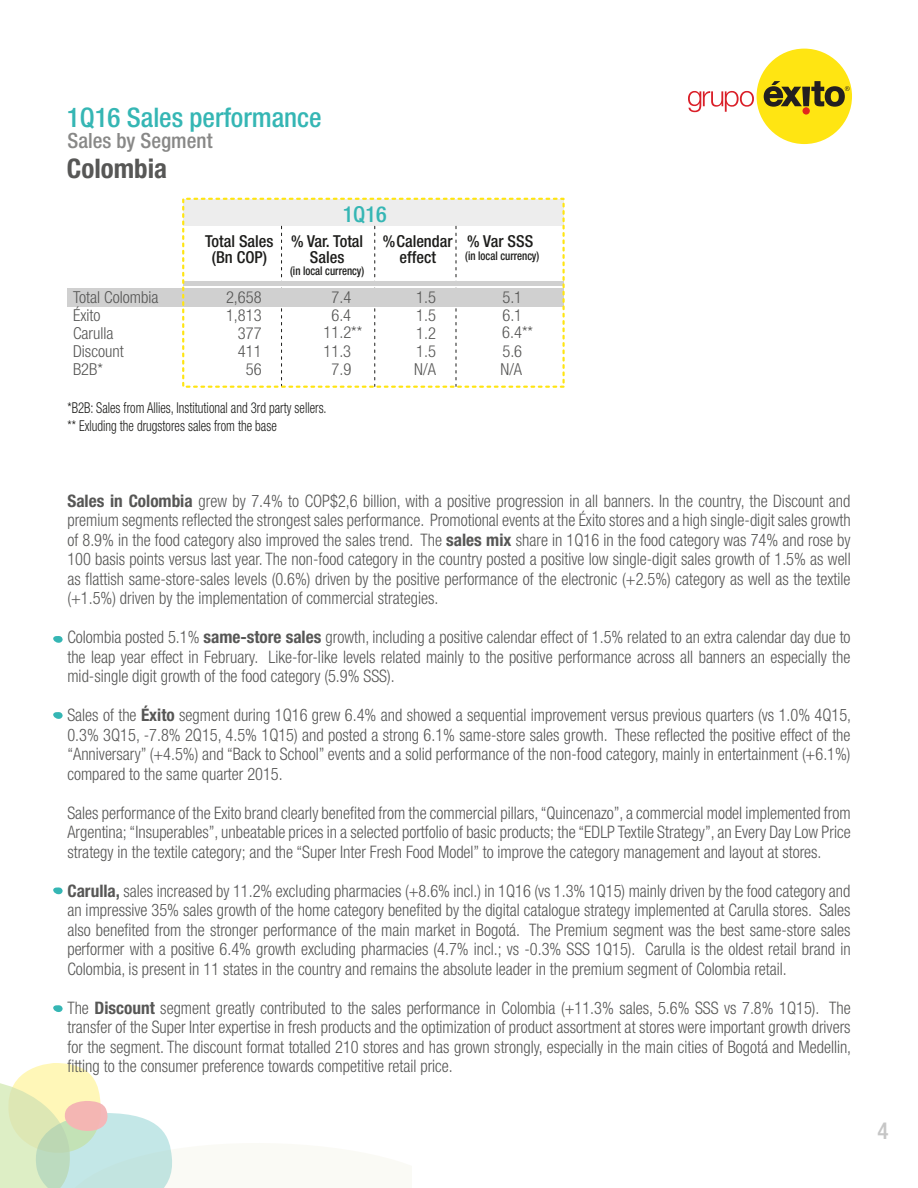
<style>
.page{position:relative;width:918px;height:1188px;background:#fff}
.page>*{position:absolute;margin:0;border:0;box-sizing:border-box;transform-origin:0 0}
.t1{font:500 condensed 27px "Helvetica Neue LT Std";color:#35b6b4}
.t2{font:700 condensed 27px "Helvetica Neue";color:#575756}
.t3{font:500 condensed 23.25px "Helvetica Neue LT Std";color:#c6c6c6}
.t4{font:500 condensed 22.05px "Helvetica Neue LT Std";color:#35b6b4}
.t5{font:500 condensed 21px "Helvetica Neue LT Std";color:#888887}
.t6{font:300 condensed 17.25px/19.5px "Helvetica Neue";color:#575756;text-align:justify;scale:.95 1}
.t7{font:300 condensed 16.5px "Helvetica Neue";color:#575756}
.t8{font:500 condensed 16.5px/16.5px "Helvetica Neue";color:#1d1d1b;text-align:center}
.t9{font:300 condensed 15px/18px "Helvetica Neue";color:#1d1d1b;scale:.85 1}
.t10{font:500 condensed 12px "Helvetica Neue";color:#1d1d1b;scale:.9 1}
.s1{font-weight:700}
</style>
<div class="page">
<svg style="left:53px;top:887px;width:10px;height:8px"></svg>
<svg style="left:53px;top:712px;width:10px;height:7px"></svg>
<svg style="left:53px;top:636px;width:10px;height:7px"></svg>
<svg style="left:53px;top:1005px;width:10px;height:7px"></svg>
<div style="left:757px;top:49px;width:95px;height:95px;background:#ffe512;border-radius:50%"></div>
<div style="left:803px;top:107px;width:7px;height:8px;background:#e2251d;border-radius:50%"></div>
<svg style="left:764px;top:81px;width:86px;height:26px"></svg>
<svg style="left:688px;top:91px;width:66px;height:21px"></svg>
<svg style="left:0;top:1063px;width:173px;height:124px"></svg>
<div style="left:183px;top:199px;width:381px;height:26px;background:#ededed"></div>
<svg style="left:281px;top:226px;width:1px;height:159px"></svg>
<svg style="left:456px;top:226px;width:1px;height:159px"></svg>
<svg style="left:374px;top:226px;width:1px;height:159px"></svg>
<hr style="left:183px;top:281px;width:381px;height:4px;background:#d0d0d0">
<div style="left:67px;top:289px;width:497px;height:18px;background:#d0d0d0"></div>
<div style="left:182px;top:198px;width:383px;height:190px;border:2px dashed #ffe512"></div>
<h1 class="t1" style="left:67px;top:102px;width:256px">1Q16 Sales performance</h1>
<h1 class="t2" style="left:67px;top:152px;width:102px">Colombia</h1>
<p class="t5" style="left:68px;top:128px;width:147px">Sales by Segment</p>
<p class="t4" style="left:343px;top:201px;width:45px">1Q16</p>
<p class="t8" style="left:205px;top:232px;width:70px">Total Sales (Bn COP)</p>
<p class="t8" style="left:291px;top:232px;width:74px">% Var. Total<br>Sales</p>
<p class="t8" style="left:383px;top:232px;width:71px">%Calendar effect</p>
<p class="t8" style="left:467px;top:232px;width:68px">% Var SSS</p>
<p class="t10" style="left:465px;top:249px;width:84px">(in local currency)</p>
<p class="t10" style="left:290px;top:263px;width:84px">(in local currency)</p>
<p class="t7" style="left:73px;top:288px;width:87px">Total Colombia</p>
<p class="t7" style="left:226px;top:288px;width:37px">2,658</p>
<p class="t7" style="left:331px;top:288px;width:21px">7.4</p>
<p class="t7" style="left:416px;top:288px;width:21px">1.5</p>
<p class="t7" style="left:502px;top:288px;width:21px">5.1</p>
<p class="t7" style="left:73px;top:306px;width:29px">Éxito</p>
<p class="t7" style="left:226px;top:306px;width:37px">1,813</p>
<p class="t7" style="left:331px;top:306px;width:21px">6.4</p>
<p class="t7" style="left:416px;top:306px;width:21px">1.5</p>
<p class="t7" style="left:502px;top:306px;width:21px">6.1</p>
<p class="t7" style="left:73px;top:324px;width:42px">Carulla</p>
<p class="t7" style="left:238px;top:324px;width:25px">377</p>
<p class="t7" style="left:416px;top:324px;width:21px">1.2</p>
<p class="t7" style="left:73px;top:342px;width:52px">Discount</p>
<p class="t7" style="left:238px;top:342px;width:25px">411</p>
<p class="t7" style="left:324px;top:342px;width:29px">11.3</p>
<p class="t7" style="left:416px;top:342px;width:21px">1.5</p>
<p class="t7" style="left:502px;top:342px;width:21px">5.6</p>
<p class="t7" style="left:73px;top:360px;width:31px">B2B*</p>
<p class="t7" style="left:246px;top:360px;width:17px">56</p>
<p class="t7" style="left:331px;top:360px;width:21px">7.9</p>
<p class="t7" style="left:414px;top:360px;width:23px">N/A</p>
<p class="t7" style="left:501px;top:360px;width:23px">N/A</p>
<p class="t7" style="left:324px;top:322px;width:40px">11.2**</p>
<p class="t7" style="left:502px;top:322px;width:32px">6.4**</p>
<p class="t9" style="left:68px;top:399px;width:306px">*B2B: Sales from Allies, Institutional and 3rd party sellers. ** Exluding the drugstores sales from the base</p>
<p class="t6" style="left:67px;top:491px;width:826px"><span class="s1">Sales in Colombia</span> grew by 7.4% to COP$2,6 billion, with a positive progression in all banners. In the country, the Discount and premium segments reflected the strongest sales performance. Promotional events at the Éxito stores and a high single-digit sales growth of 8.9% in the food category also improved the sales trend. The <span class="s1">sales mix</span> share in 1Q16 in the food category was 74% and rose by 100 basis points versus last year. The non-food category in the country posted a positive low single-digit sales growth of 1.5% as well as flattish same-store-sales levels (0.6%) driven by the positive performance of the electronic (+2.5%) category as well as the textile (+1.5%) driven by the implementation of commercial strategies.</p>
<p class="t6" style="left:67px;top:627px;width:826px">Colombia posted 5.1% <span class="s1">same-store sales</span> growth, including a positive calendar effect of 1.5% related to an extra calendar day due to the leap year effect in February. Like-for-like levels related mainly to the positive performance across all banners an especially the mid-single digit growth of the food category (5.9% SSS).</p>
<p class="t6" style="left:67px;top:705px;width:827px">Sales of the <span class="s1">Éxito</span> segment during 1Q16 grew 6.4% and showed a sequential improvement versus previous quarters (vs 1.0% 4Q15, 0.3% 3Q15, -7.8% 2Q15, 4.5% 1Q15) and posted a strong 6.1% same-store sales growth. These reflected the positive effect of the “Anniversary” (+4.5%) and “Back to School” events and a solid performance of the non-food category, mainly in entertainment (+6.1%) compared to the same quarter 2015.</p>
<p class="t6" style="left:67px;top:803px;width:826px">Sales performance of the Exito brand clearly benefited from the commercial pillars, “Quincenazo”, a commercial model implemented from Argentina; “Insuperables”, unbeatable prices in a selected portfolio of basic products; the “EDLP Textile Strategy”, an Every Day Low Price strategy in the textile category; and the “Super Inter Fresh Food Model” to improve the category management and layout at stores.</p>
<p class="t6" style="left:67px;top:881px;width:826px"><span class="s1">Carulla,</span> sales increased by 11.2% excluding pharmacies (+8.6% incl.) in 1Q16 (vs 1.3% 1Q15) mainly driven by the food category and an impressive 35% sales growth of the home category benefited by the digital catalogue strategy implemented at Carulla stores. Sales also benefited from the stronger performance of the main market in Bogotá. The Premium segment was the best same-store sales performer with a positive 6.4% growth excluding pharmacies (4.7% incl.; vs -0.3% SSS 1Q15). Carulla is the oldest retail brand in Colombia, is present in 11 states in the country and remains the absolute leader in the premium segment of Colombia retail.</p>
<p class="t6" style="left:67px;top:998px;width:827px">The <span class="s1">Discount</span> segment greatly contributed to the sales performance in Colombia (+11.3% sales, 5.6% SSS vs 7.8% 1Q15). The transfer of the Super Inter expertise in fresh products and the optimization of product assortment at stores were important growth drivers for the segment. The discount format totalled 210 stores and has grown strongly, especially in the main cities of Bogotá and Medellin, fitting to the consumer preference towards competitive retail price.</p>
<h2 class="t3" style="left:877px;top:1117px;width:13px">4</h2>
</div>
